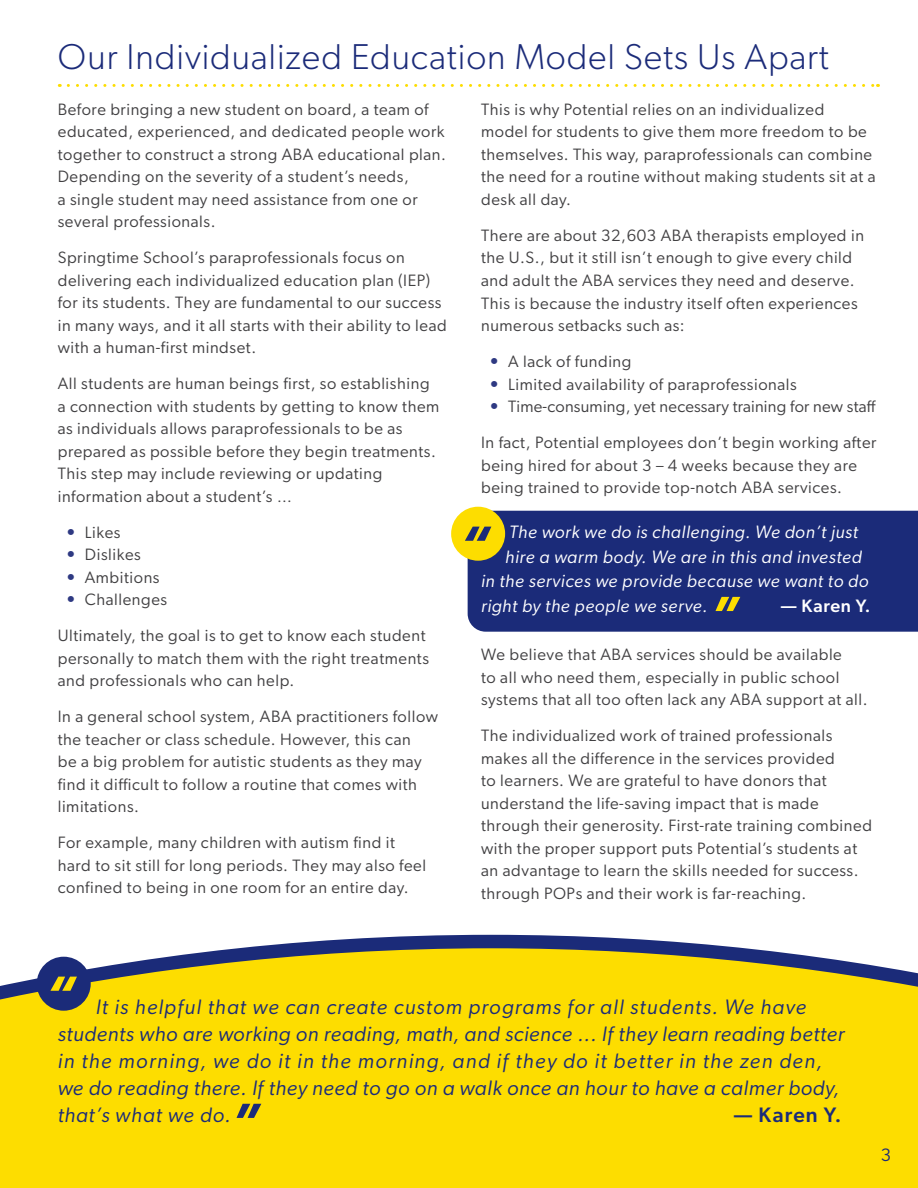
<style>
.page{position:relative;width:918px;height:1188px;background:#fff}
.page>*{position:absolute;margin:0;border:0;box-sizing:border-box;transform-origin:0 0}
.t1{font:300 36px "Gibson";letter-spacing:.025em;color:#1b2b79}
.t2{font:italic 21px/27px "Gibson";letter-spacing:.035em;color:#1b2b79}
.t3{font:500 21px "Gibson";letter-spacing:.05em;color:#1b2b79}
.t4{font:italic 18px "Gibson";letter-spacing:.035em;color:#fff}
.t5{font:500 18px "Gibson";letter-spacing:.035em;color:#fff}
.t6{font:18px "Gibson";color:#1b2b79}
.t7{font:16.5px/22.5px "Gibson";letter-spacing:.035em;color:#414042}
.s1{font-weight:700;color:#2e3982}
</style>
<div class="page">
<svg style="left:241px;top:935px;width:501px;height:13px;fill:#1b2b79"></svg>
<div style="left:0;top:948px;width:918px;height:240px;background:#fddd00"></div>
<div style="left:468px;top:511px;width:450px;height:121px;background:#1b2b79"></div>
<svg style="left:68px;top:84px;width:810px;height:3px"></svg>
<svg style="left:237px;top:1104px;width:24px;height:14px"></svg>
<svg style="left:715px;top:597px;width:25px;height:14px"></svg>
<div style="left:451px;top:507px;width:54px;height:54px;background:#fddd00;border-radius:50%"></div>
<div style="left:37px;top:957px;width:54px;height:54px;background:#1b2b79;border-radius:50%"></div>
<svg style="left:50px;top:977px;width:27px;height:14px"></svg>
<svg style="left:465px;top:527px;width:26px;height:14px"></svg>
<h1 class="t1" style="left:58px;top:35px;width:773px">Our Individualized Education Model Sets Us Apart</h1>
<p class="t7" style="left:58px;top:98px;width:390px">Before bringing a new student on board, a team of educated, experienced, and dedicated people work together to construct a strong ABA educational plan.<br>Depending on the severity of a student’s needs,<br>a single student may need assistance from one or several professionals.</p>
<p class="t7" style="left:58px;top:246px;width:391px">Springtime School’s paraprofessionals focus on delivering each individualized education plan (IEP) for its students. They are fundamental to our success in many ways, and it all starts with their ability to lead with a human-first mindset.</p>
<p class="t7" style="left:58px;top:372px;width:383px">All students are human beings first, so establishing a connection with students by getting to know them as individuals allows paraprofessionals to be as prepared as possible before they begin treatments.<br>This step may include reviewing or updating information about a student’s …</p>
<p class="t7" style="left:66px;top:521px;width:57px"><span class="s1">•</span> Likes</p>
<p class="t7" style="left:66px;top:543px;width:77px"><span class="s1">•</span> Dislikes</p>
<p class="t7" style="left:66px;top:566px;width:96px"><span class="s1">•</span> Ambitions</p>
<p class="t7" style="left:58px;top:582px;width:369px;line-height:36px;text-indent:8px"><span class="s1">•</span> Challenges<br>Ultimately, the goal is to get to know each student</p>
<p class="t7" style="left:58px;top:647px;width:373px">personally to match them with the right treatments and professionals who can help.</p>
<p class="t7" style="left:58px;top:705px;width:382px">In a general school system, ABA practitioners follow the teacher or class schedule. However, this can<br>be a big problem for autistic students as they may find it difficult to follow a routine that comes with limitations.</p>
<p class="t7" style="left:58px;top:831px;width:370px">For example, many children with autism find it hard to sit still for long periods. They may also feel confined to being in one room for an entire day.</p>
<p class="t7" style="left:481px;top:98px;width:396px">This is why Potential relies on an individualized<br>model for students to give them more freedom to be themselves. This way, paraprofessionals can combine the need for a routine without making students sit at a desk all day.</p>
<p class="t7" style="left:481px;top:224px;width:384px">There are about 32,603 ABA therapists employed in the U.S., but it still isn’t enough to give every child and adult the ABA services they need and deserve.<br>This is because the industry itself often experiences numerous setbacks such as:</p>
<p class="t7" style="left:489px;top:350px;width:144px"><span class="s1">•</span> A lack of funding</p>
<p class="t7" style="left:489px;top:372px;width:310px"><span class="s1">•</span> Limited availability of paraprofessionals</p>
<p class="t7" style="left:481px;top:388px;width:397px;line-height:36px;text-align:center"><span class="s1">•</span> Time-consuming, yet necessary training for new staff<br>In fact, Potential employees don’t begin working after</p>
<p class="t7" style="left:481px;top:453px;width:377px">being hired for about 3 – 4 weeks because they are being trained to provide top-notch ABA services.</p>
<p class="t4" style="left:509px;top:521px;width:350px">The work we do is challenging. We don’t just</p>
<p class="t4" style="left:505px;top:546px;width:358px">hire a warm body. We are in this and invested</p>
<p class="t4" style="left:481px;top:571px;width:389px">in the services we provide because we want to do</p>
<p class="t4" style="left:481px;top:595px;width:228px">right by the people we serve.</p>
<p class="t5" style="left:781px;top:595px;width:91px">— Karen Y.</p>
<p class="t7" style="left:481px;top:643px;width:388px">We believe that ABA services should be available<br>to all who need them, especially in public school systems that all too often lack any ABA support at all.</p>
<p class="t7" style="left:481px;top:724px;width:392px">The individualized work of trained professionals makes all the difference in the services provided<br>to learners. We are grateful to have donors that understand the life-saving impact that is made through their generosity. First-rate training combined with the proper support puts Potential’s students at an advantage to learn the skills needed for success. through POPs and their work is far-reaching.</p>
<p class="t2" style="left:58px;top:993px;width:788px;text-indent:38px">It is helpful that we can create custom programs for all students. We have students who are working on reading, math, and science ... If they learn reading better in the morning, we do it in the morning, and if they do it better in the zen den, we do reading there. If they need to go on a walk once an hour to have a calmer body, that’s what we do.</p>
<p class="t3" style="left:734px;top:1102px;width:109px">— Karen Y.</p>
<p class="t6" style="left:881px;top:1144px;width:12px">3</p>
</div>
